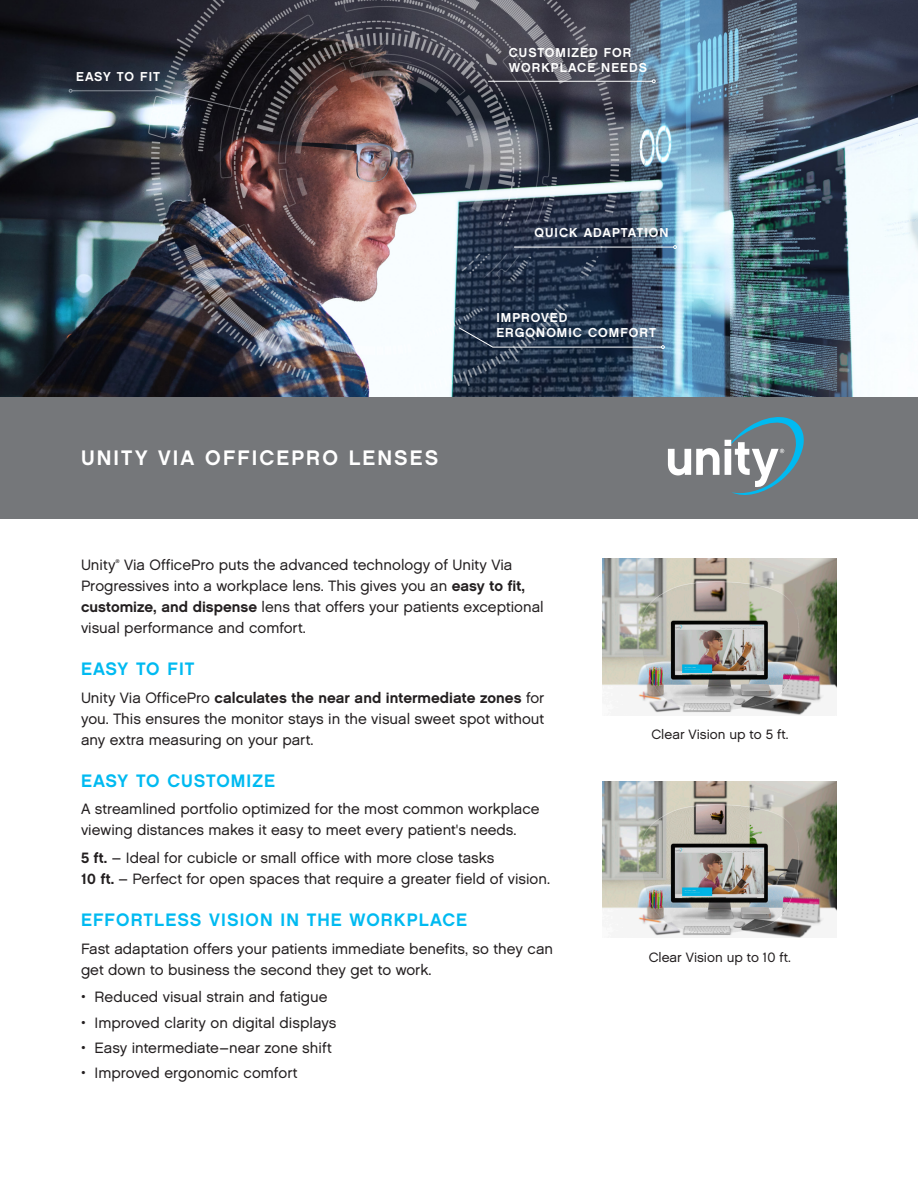
<style>
.page{position:relative;width:918px;height:1188px;background:#fff}
.page>*{position:absolute;margin:0;border:0;box-sizing:border-box;transform-origin:0 0}
.Unity_Header{font:21px "Chalet New York Nineteen Sixty";letter-spacing:.1em;color:#fff}
.Unity_Header-2{font:18px "Chalet New York Nineteen Sixty";letter-spacing:.06em;color:#00baf1}
.Body{font:15px/21px "Chalet London Nineteen Sixty";color:#231f20}
.Caption_Style{font:13.5px "Chalet London Nineteen Sixty";color:#231f20}
.t1{font:12.9px/15px "Chalet New York Nineteen Sixty";letter-spacing:.08em;color:#fff}
.Body-2{font:5.25px "Chalet London Nineteen Sixty";color:#231f20}
.s1{font-family:"Chalet New York Nineteen Sixty"}
</style>
<div class="page">
<img style="left:0;top:0;width:918px;height:397px">
<img style="left:147px;top:0;width:478px;height:397px">
<svg style="left:458px;top:327px;width:207px;height:22px;background:#35475d"></svg>
<hr style="left:488px;top:81px;width:164px;height:1px;background:#fff">
<svg style="left:652px;top:79px;width:4px;height:4px"></svg>
<hr style="left:514px;top:247px;width:160px;height:1px;background:#fff">
<svg style="left:673px;top:245px;width:4px;height:4px"></svg>
<div style="left:0;top:397px;width:918px;height:121px;background:#75777a"></div>
<img style="left:603px;top:559px;width:234px;height:156px">
<img style="left:603px;top:782px;width:234px;height:156px">
<svg style="left:668px;top:417px;width:136px;height:78px"></svg>
<svg style="left:69px;top:89px;width:182px;height:23px;background:#4e5761"></svg>
<p class="t1" style="left:76px;top:69px;width:85px">EASY TO FIT</p>
<p class="Unity_Header" style="left:81px;top:444px;width:359px">UNITY VIA OFFICEPRO LENSES</p>
<p class="t1" style="left:509px;top:44px;width:140px">CUSTOMIZED FOR<br>WORKPLACE NEEDS</p>
<p class="t1" style="left:535px;top:225px;width:135px">QUICK ADAPTATION</p>
<p class="t1" style="left:496px;top:310px;width:161px">IMPROVED<br>ERGONOMIC COMFORT</p>
<p class="Body" style="left:81px;top:554px;width:464px;text-indent:43px">Via OfficePro puts the advanced technology of Unity Via Progressives into a workplace lens. This gives you an <span class="s1">easy to fit, customize, and dispense</span> lens that offers your patients exceptional visual performance and comfort.</p>
<p class="Unity_Header-2" style="left:81px;top:657px;width:115px">EASY TO FIT</p>
<p class="Body" style="left:81px;top:687px;width:465px;text-align:justify">Unity Via OfficePro <span class="s1">calculates the near and intermediate zones</span> for you. This ensures the monitor stays in the visual sweet spot without any extra measuring on your part.</p>
<p class="Unity_Header-2" style="left:81px;top:769px;width:196px">EASY TO CUSTOMIZE</p>
<p class="Body" style="left:81px;top:799px;width:460px">A streamlined portfolio optimized for the most common workplace viewing distances makes it easy to meet every patient's needs.</p>
<p class="Body" style="left:81px;top:847px;width:471px"><span class="s1">5 ft.</span> – Ideal for cubicle or small office with more close tasks<br><span class="s1">10 ft.</span> – Perfect for open spaces that require a greater field of vision.</p>
<p class="Unity_Header-2" style="left:81px;top:908px;width:388px">EFFORTLESS VISION IN THE WORKPLACE</p>
<p class="Body" style="left:81px;top:938px;width:474px">Fast adaptation offers your patients immediate benefits, so they can get down to business the second they get to work.</p>
<p class="Body" style="left:81px;top:987px;width:248px">• Reduced visual strain and fatigue</p>
<p class="Body" style="left:81px;top:1012px;width:257px">• Improved clarity on digital displays</p>
<p class="Body" style="left:81px;top:1037px;width:252px">• Easy intermediate–near zone shift</p>
<p class="Body" style="left:81px;top:1063px;width:218px">• Improved ergonomic comfort</p>
<p class="Body" style="left:81px;top:554px;width:36px">Unity</p>
<p class="Body-2" style="left:115px;top:558px;width:6px">®</p>
<p class="Caption_Style" style="left:652px;top:726px;width:138px">Clear Vision up to 5 ft.</p>
<p class="Caption_Style" style="left:649px;top:949px;width:144px">Clear Vision up to 10 ft.</p>
</div>
